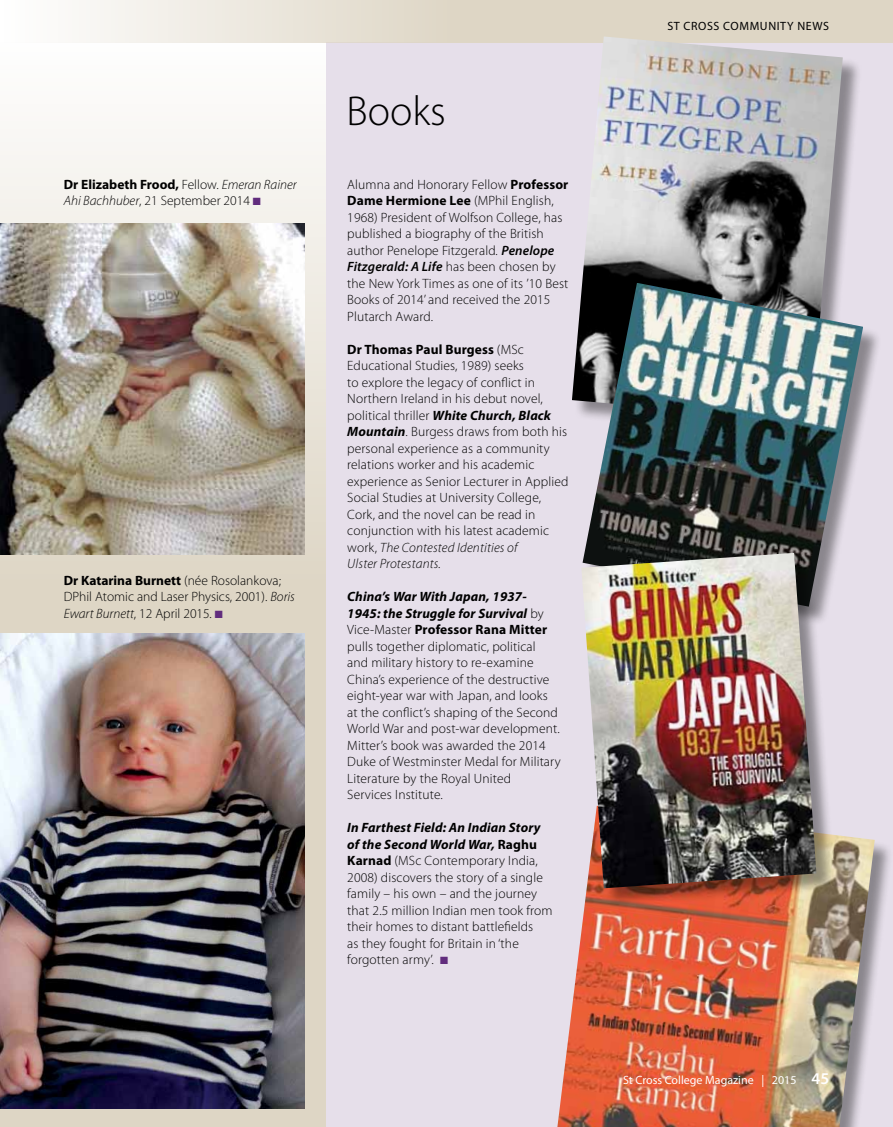
<style>
.page{position:relative;width:893px;height:1127px;background:#fff}
.page>*{position:absolute;margin:0;border:0;box-sizing:border-box;transform-origin:0 0}
.t1{font:300 42px "Myriad Pro";color:#000}
.t2{font:300 13.5px/16.5px "Myriad Pro";letter-spacing:.01em;color:#000}
.t3{font:italic 300 13.5px/16.5px "Myriad Pro";color:#000}
.t4{font:12px "Myriad Pro";color:#fff}
.t5{font:12px "Myriad Pro";letter-spacing:.05em;color:#000}
.s1{font-weight:700;font-style:normal}
.s2{font-style:normal}
.s3{color:#612c7d}
.s4{font-weight:700}
.s5{font-style:italic}
.s6{font-weight:600;font-style:italic}
.s7{font-weight:700;font-style:italic}
.s8{font-weight:600;font-size:16.5px}
</style>
<div class="page">
<svg style="left:0;top:129px;width:326px;height:998px;fill:#dfd7c7"></svg>
<div style="left:326px;top:43px;width:567px;height:1084px;background:#e6dfea"></div>
<div style="left:0;top:0;width:893px;height:43px;background:linear-gradient(to right,#f7f5f1,#d6ccb7)"></div>
<img style="left:0;top:634px;width:305px;height:474px">
<img style="left:0;top:223px;width:305px;height:332px">
<div style="left:574px;top:38px;width:288px;height:402px;background:#000;opacity:.4"></div>
<img style="left:572px;top:36px;width:271px;height:385px">
<div style="left:585px;top:285px;width:297px;height:341px;background:#000;opacity:.4"></div>
<img style="left:583px;top:283px;width:280px;height:324px">
<div style="left:551px;top:808px;width:342px;height:319px;background:#000;opacity:.4"></div>
<img style="left:557px;top:808px;width:318px;height:319px">
<div style="left:583px;top:554px;width:253px;height:353px;background:#000;opacity:.4"></div>
<img style="left:581px;top:553px;width:235px;height:335px">
<p class="t3" style="left:64px;top:176px;width:234px"><span class="s1">Dr Elizabeth Frood,</span> <span class="s2">Fellow.</span> Emeran Rainer<br>Ahi Bachhuber<span class="s2">, 21 September 2014</span> <span class="s3">■</span></p>
<p class="t2" style="left:64px;top:572px;width:233px"><span class="s4">Dr Katarina Burnett</span> (née Rosolankova;<br>DPhil Atomic and Laser Physics, 2001). <span class="s5">Boris<br>Ewart Burnett</span>, 12 April 2015<span class="s5">.</span> <span class="s3">■</span></p>
<h1 class="t1" style="left:347px;top:88px;width:101px">Books</h1>
<p class="t2" style="left:347px;top:176px;width:223px">Alumna and Honorary Fellow <span class="s4">Professor Dame Hermione Lee</span> (MPhil English, 1968) President of Wolfson College, has published a biography of the British author Penelope Fitzgerald<span class="s5">.</span> <span class="s6">Penelope Fitzgerald: A Life</span> has been chosen by the New York Times as one of its ’10 Best Books of 2014’ and received the 2015<br>Plutarch Award.</p>
<p class="t2" style="left:347px;top:341px;width:223px"><span class="s4">Dr Thomas Paul Burgess</span> (MSc Educational Studies, 1989) seeks<br>to explore the legacy of conflict in Northern Ireland in his debut novel, political thriller <span class="s7">White Church, Black Mountain</span>. Burgess draws from both his personal experience as a community relations worker and his academic experience as Senior Lecturer in Applied Social Studies at University College, Cork, and the novel can be read in conjunction with his latest academic work, <span class="s5">The Contested Identities of<br>Ulster Protestants.</span></p>
<p class="t2" style="left:347px;top:589px;width:215px"><span class="s7">China’s War With Japan, 1937- 1945: the Struggle for Survival</span> by Vice-Master <span class="s4">Professor Rana Mitter </span>pulls together diplomatic, political<br>and military history to re-examine China’s experience of the destructive eight-year war with Japan, and looks at the conflict’s shaping of the Second World War and post-war development.<br>Mitter’s book was awarded the 2014<br>Duke of Westminster Medal for Military Literature by the Royal United<br>Services Institute.</p>
<p class="t2" style="left:347px;top:820px;width:207px"><span class="s7">In Farthest Field: An Indian Story of the Second World War,</span> <span class="s4">Raghu<br>Karnad</span> (MSc Contemporary India,<br>2008) discovers the story of a single family – his own – and the journey that 2.5 million Indian men took from their homes to distant battlefields<br>as they fought for Britain in ‘the forgotten army’. <span class="s3">■</span></p>
<p class="t5" style="left:667px;top:19px;width:163px">ST CROSS COMMUNITY NEWS</p>
<p class="t4" style="left:623px;top:1073px;width:208px">St Cross College Magazine | 2015 <span class="s8">45</span></p>
</div>
